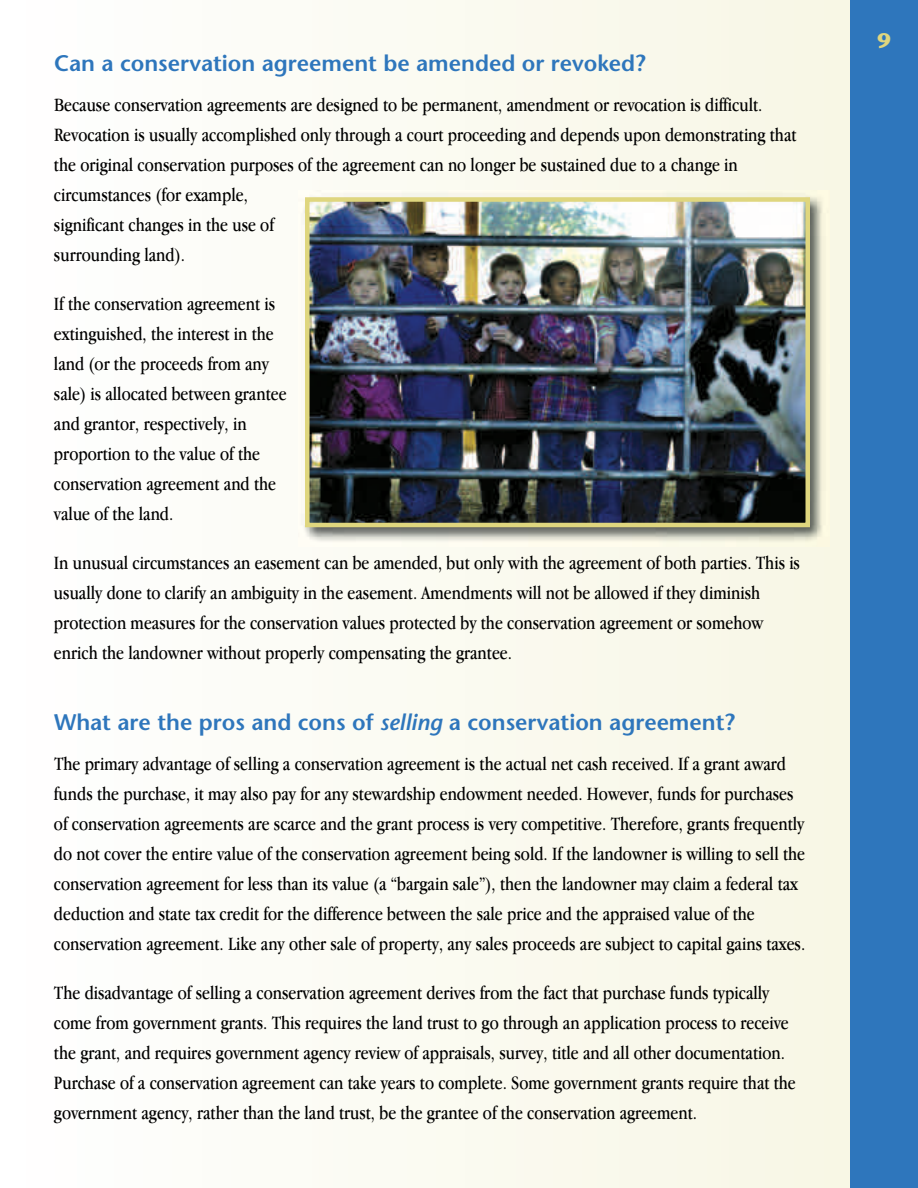
<style>
.page{position:relative;width:918px;height:1188px;background:#fff}
.page>*{position:absolute;margin:0;border:0;box-sizing:border-box;transform-origin:0 0}
.t1{font:600 22.5px "Stone Sans";color:#2e76bc}
.t2{font:700 21px "Stone Sans ITC";color:#dfd67e}
.t3{font:19.5px/30px "Apple Garamond";color:#000}
.s1{font-style:italic}
</style>
<div class="page">
<div style="left:0;top:0;width:918px;height:1188px;background:linear-gradient(to right,#feffff,#f7f6e3)"></div>
<div style="left:850px;top:0;width:68px;height:1188px;background:#2e76bc"></div>
<img style="left:298px;top:191px;width:531px;height:355px">
<img style="left:310px;top:202px;width:495px;height:320px">
<div style="left:305px;top:197px;width:505px;height:330px;border:4px solid #dfd67e"></div>
<p class="t1" style="left:54px;top:49px;width:593px">Can a conservation agreement be amended or revoked?</p>
<p class="t3" style="left:54px;top:90px;width:744px">Because conservation agreements are designed to be permanent, amendment or revocation is difficult.<br>Revocation is usually accomplished only through a court proceeding and depends upon demonstrating that the original conservation purposes of the agreement can no longer be sustained due to a change in circumstances (for example,<br>significant changes in the use of<br>surrounding land).</p>
<p class="t3" style="left:54px;top:289px;width:234px">If the conservation agreement is extinguished, the interest in the land (or the proceeds from any sale) is allocated between grantee and grantor, respectively, in proportion to the value of the conservation agreement and the value of the land.</p>
<p class="t3" style="left:54px;top:548px;width:748px">In unusual circumstances an easement can be amended, but only with the agreement of both parties. This is usually done to clarify an ambiguity in the easement. Amendments will not be allowed if they diminish protection measures for the conservation values protected by the conservation agreement or somehow enrich the landowner without properly compensating the grantee.</p>
<p class="t1" style="left:54px;top:708px;width:682px">What are the pros and cons of <span class="s1">selling</span> a conservation agreement?</p>
<p class="t3" style="left:54px;top:749px;width:753px">The primary advantage of selling a conservation agreement is the actual net cash received. If a grant award funds the purchase, it may also pay for any stewardship endowment needed. However, funds for purchases of conservation agreements are scarce and the grant process is very competitive. Therefore, grants frequently do not cover the entire value of the conservation agreement being sold. If the landowner is willing to sell the conservation agreement for less than its value (a “bargain sale”), then the landowner may claim a federal tax deduction and state tax credit for the difference between the sale price and the appraised value of the conservation agreement. Like any other sale of property, any sales proceeds are subject to capital gains taxes.</p>
<p class="t3" style="left:54px;top:978px;width:743px">The disadvantage of selling a conservation agreement derives from the fact that purchase funds typically come from government grants. This requires the land trust to go through an application process to receive the grant, and requires government agency review of appraisals, survey, title and all other documentation.<br>Purchase of a conservation agreement can take years to complete. Some government grants require that the government agency, rather than the land trust, be the grantee of the conservation agreement.</p>
<p class="t2" style="left:877px;top:22px;width:16px">9</p>
</div>
